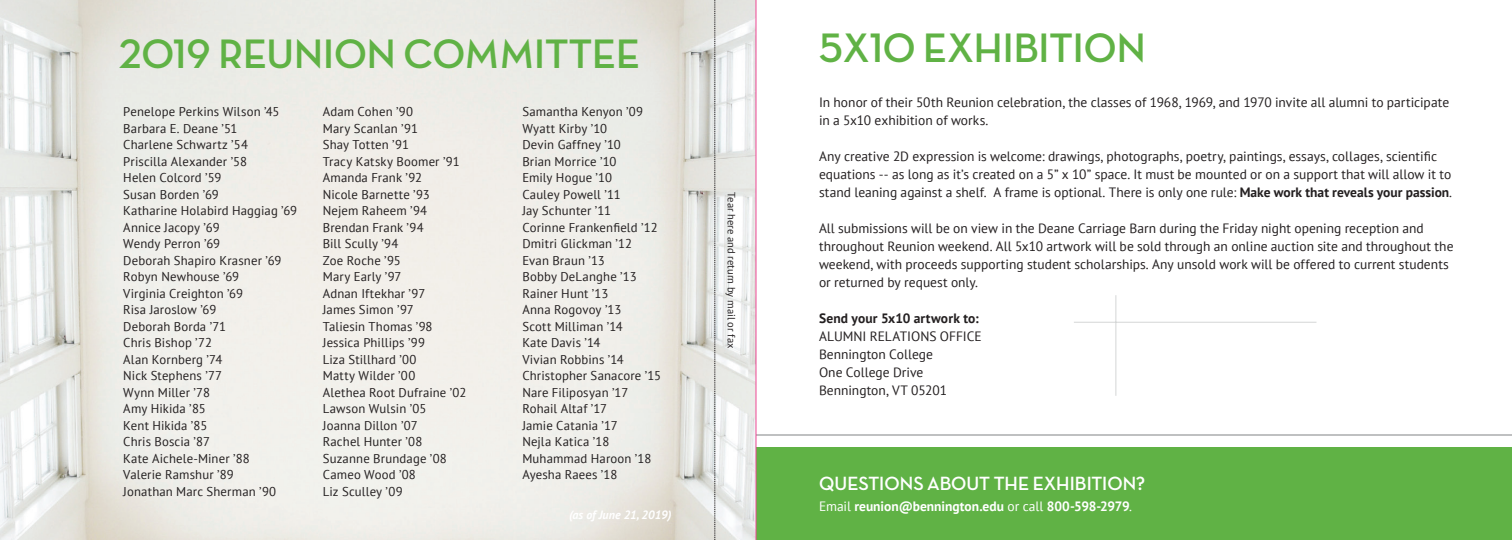
<style>
.page{position:relative;width:1512px;height:540px;background:#fff}
.page>*{position:absolute;margin:0;border:0;box-sizing:border-box;transform-origin:0 0}
.t1{font:42px "Neutraface Display Bold Alt";color:#60b245}
.t2{font:19.5px "Neutraface Display Bold Alt";letter-spacing:.005em;color:#fff}
.t3{font:13.5px/18px "PT Sans";color:#231f20}
.t4{font:700 13.5px "PT Sans";color:#fff}
.t5{font:700 13.5px "PT Sans";letter-spacing:.01em;color:#231f20}
.t6{font:12.75px "PT Sans";letter-spacing:.01em;color:#231f20}
.t7{font:italic 700 12px "PT Sans";color:#fff}
._2ndHead{font:10.5px "PT Sans";color:#231f20}
.s1{font-weight:700}
.s2{font-weight:400}
</style>
<div class="page">
<img style="left:0;top:0;width:756px;height:540px">
<div style="left:756px;top:447px;width:756px;height:93px;background:#60b245"></div>
<hr style="left:756px;top:434px;width:756px;height:2px;background:#bfc0c1">
<hr style="left:1116px;top:295px;width:1px;height:101px;background:#d4d6d6">
<hr style="left:1074px;top:322px;width:242px;height:1px;background:#d4d6d6">
<svg style="left:715px;top:0;width:1px;height:540px"></svg>
<hr style="left:756px;top:0;width:1px;height:540px;background:#ee4994">
<p class="t1" style="left:119px;top:30px;width:523px">2019 REUNION COMMITTEE</p>
<p class="t6" style="left:123px;top:103px;width:158px">Penelope Perkins Wilson ’45</p>
<p class="t6" style="left:123px;top:120px;width:116px">Barbara E. Deane ’51</p>
<p class="t6" style="left:123px;top:136px;width:126px">Charlene Schwartz ’54</p>
<p class="t6" style="left:123px;top:153px;width:125px">Priscilla Alexander ’58</p>
<p class="t6" style="left:123px;top:169px;width:100px">Helen Colcord ’59</p>
<p class="t6" style="left:123px;top:186px;width:97px">Susan Borden ’69</p>
<p class="t6" style="left:123px;top:202px;width:175px">Katharine Holabird Haggiag ’69</p>
<p class="t6" style="left:123px;top:219px;width:98px">Annice Jacopy ’69</p>
<p class="t6" style="left:123px;top:235px;width:98px">Wendy Perron ’69</p>
<p class="t6" style="left:123px;top:252px;width:160px">Deborah Shapiro Krasner ’69</p>
<p class="t6" style="left:123px;top:268px;width:117px">Robyn Newhouse ’69</p>
<p class="t6" style="left:123px;top:285px;width:121px">Virginia Creighton ’69</p>
<p class="t6" style="left:123px;top:301px;width:95px">Risa Jaroslow ’69</p>
<p class="t6" style="left:123px;top:318px;width:104px">Deborah Borda ’71</p>
<p class="t6" style="left:123px;top:334px;width:90px">Chris Bishop ’72</p>
<p class="t6" style="left:123px;top:351px;width:101px">Alan Kornberg ’74</p>
<p class="t6" style="left:123px;top:367px;width:100px">Nick Stephens ’77</p>
<p class="t6" style="left:123px;top:384px;width:88px">Wynn Miller ’78</p>
<p class="t6" style="left:123px;top:400px;width:84px">Amy Hikida ’85</p>
<p class="t6" style="left:123px;top:417px;width:86px">Kent Hikida ’85</p>
<p class="t6" style="left:123px;top:433px;width:88px">Chris Boscia ’87</p>
<p class="t6" style="left:123px;top:450px;width:128px">Kate Aichele-Miner ’88</p>
<p class="t6" style="left:123px;top:466px;width:112px">Valerie Ramshur ’89</p>
<p class="t6" style="left:123px;top:483px;width:154px">Jonathan Marc Sherman ’90</p>
<p class="t6" style="left:323px;top:103px;width:92px">Adam Cohen ’90</p>
<p class="t6" style="left:323px;top:120px;width:97px">Mary Scanlan ’91</p>
<p class="t6" style="left:323px;top:136px;width:88px">Shay Totten ’91</p>
<p class="t6" style="left:323px;top:153px;width:139px">Tracy Katsky Boomer ’91</p>
<p class="t6" style="left:323px;top:169px;width:101px">Amanda Frank ’92</p>
<p class="t6" style="left:323px;top:186px;width:108px">Nicole Barnette ’93</p>
<p class="t6" style="left:323px;top:202px;width:106px">Nejem Raheem ’94</p>
<p class="t6" style="left:323px;top:219px;width:102px">Brendan Frank ’94</p>
<p class="t6" style="left:323px;top:235px;width:77px">Bill Scully ’94</p>
<p class="t6" style="left:323px;top:252px;width:80px">Zoe Roche ’95</p>
<p class="t6" style="left:323px;top:268px;width:80px">Mary Early ’97</p>
<p class="t6" style="left:323px;top:285px;width:104px">Adnan Iftekhar ’97</p>
<p class="t6" style="left:323px;top:301px;width:93px">James Simon ’97</p>
<p class="t6" style="left:323px;top:318px;width:111px">Taliesin Thomas ’98</p>
<p class="t6" style="left:323px;top:334px;width:104px">Jessica Phillips ’99</p>
<p class="t6" style="left:323px;top:351px;width:95px">Liza Stillhard ’00</p>
<p class="t6" style="left:323px;top:367px;width:94px">Matty Wilder ’00</p>
<p class="t6" style="left:323px;top:384px;width:145px">Alethea Root Dufraine ’02</p>
<p class="t6" style="left:323px;top:400px;width:105px">Lawson Wulsin ’05</p>
<p class="t6" style="left:323px;top:417px;width:96px">Joanna Dillon ’07</p>
<p class="t6" style="left:323px;top:433px;width:101px">Rachel Hunter ’08</p>
<p class="t6" style="left:323px;top:450px;width:125px">Suzanne Brundage ’08</p>
<p class="t6" style="left:323px;top:466px;width:95px">Cameo Wood ’08</p>
<p class="t6" style="left:323px;top:483px;width:81px">Liz Sculley ’09</p>
<p class="t6" style="left:522px;top:103px;width:122px">Samantha Kenyon ’09</p>
<p class="t6" style="left:522px;top:120px;width:86px">Wyatt Kirby ’10</p>
<p class="t6" style="left:522px;top:136px;width:100px">Devin Gaffney ’10</p>
<p class="t6" style="left:522px;top:153px;width:96px">Brian Morrice ’10</p>
<p class="t6" style="left:522px;top:169px;width:91px">Emily Hogue ’10</p>
<p class="t6" style="left:522px;top:186px;width:100px">Cauley Powell ’11</p>
<p class="t6" style="left:522px;top:202px;width:90px">Jay Schunter ’11</p>
<p class="t6" style="left:522px;top:219px;width:137px">Corinne Frankenfield ’12</p>
<p class="t6" style="left:522px;top:235px;width:111px">Dmitri Glickman ’12</p>
<p class="t6" style="left:522px;top:252px;width:84px">Evan Braun ’13</p>
<p class="t6" style="left:522px;top:268px;width:116px">Bobby DeLanghe ’13</p>
<p class="t6" style="left:522px;top:285px;width:88px">Rainer Hunt ’13</p>
<p class="t6" style="left:522px;top:301px;width:101px">Anna Rogovoy ’13</p>
<p class="t6" style="left:522px;top:318px;width:102px">Scott Milliman ’14</p>
<p class="t6" style="left:522px;top:334px;width:80px">Kate Davis ’14</p>
<p class="t6" style="left:522px;top:351px;width:103px">Vivian Robbins ’14</p>
<p class="t6" style="left:522px;top:367px;width:140px">Christopher Sanacore ’15</p>
<p class="t6" style="left:522px;top:384px;width:107px">Nare Filiposyan ’17</p>
<p class="t6" style="left:522px;top:400px;width:86px">Rohail Altaf ’17</p>
<p class="t6" style="left:522px;top:417px;width:97px">Jamie Catania ’17</p>
<p class="t6" style="left:522px;top:433px;width:88px">Nejla Katica ’18</p>
<p class="t6" style="left:522px;top:450px;width:130px">Muhammad Haroon ’18</p>
<p class="t6" style="left:522px;top:466px;width:97px">Ayesha Raees ’18</p>
<p class="t7" style="left:569px;top:507px;width:104px">(as of June 21, 2019)</p>
<p class="_2ndHead" style="left:738px;top:192px;width:158px;rotate:90deg">Tear here and return by mail or fax</p>
<p class="t1" style="left:819px;top:24px;width:328px">5X10 EXHIBITION</p>
<p class="t3" style="left:819px;top:93px;width:632px">In honor of their 50th Reunion celebration, the classes of 1968, 1969, and 1970 invite all alumni to participate in a 5x10 exhibition of works.</p>
<p class="t3" style="left:819px;top:147px;width:635px">Any creative 2D expression is welcome: drawings, photographs, poetry, paintings, essays, collages, scientific equations -- as long as it’s created on a 5” x 10” space. It must be mounted or on a support that will allow it to stand leaning against a shelf. A frame is optional. There is only one rule: <span class="s1">Make work that reveals your passion</span>.</p>
<p class="t3" style="left:819px;top:219px;width:636px">All submissions will be on view in the Deane Carriage Barn during the Friday night opening reception and throughout Reunion weekend. All 5x10 artwork will be sold through an online auction site and throughout the weekend, with proceeds supporting student scholarships. Any unsold work will be offered to current students or returned by request only.</p>
<p class="t5" style="left:819px;top:310px;width:161px">Send your 5x10 artwork to:</p>
<p class="t3" style="left:819px;top:327px;width:164px">ALUMNI RELATIONS OFFICE</p>
<p class="t3" style="left:819px;top:345px;width:116px">Bennington College</p>
<p class="t3" style="left:819px;top:363px;width:106px">One College Drive</p>
<p class="t3" style="left:819px;top:381px;width:130px">Bennington, VT 05201</p>
<p class="t2" style="left:819px;top:472px;width:328px">QUESTIONS ABOUT THE EXHIBITION?</p>
<p class="t4" style="left:819px;top:497px;width:315px"><span class="s2">Email</span> reunion@bennington.edu <span class="s2">or call</span> 800-598-2979<span class="s2">.</span></p>
</div>
